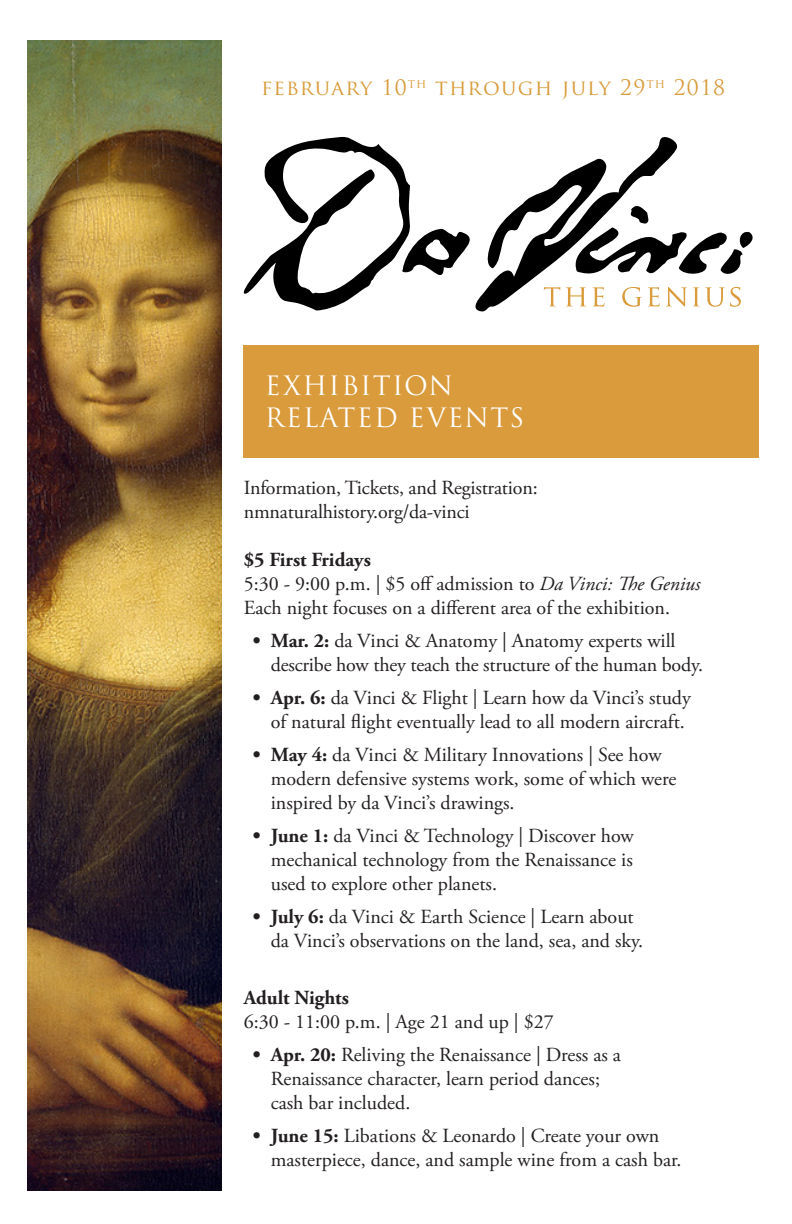
<style>
.page{position:relative;width:792px;height:1224px;background:#fff}
.page>*{position:absolute;margin:0;border:0;box-sizing:border-box;transform-origin:0 0}
.t1{font:26px/31.2px "Trajan Pro";letter-spacing:.05em;color:#fff}
.t2{font:20.8px "Trajan Pro";letter-spacing:.06em;color:#d99b3b}
.t3{font:20px/24px "Adobe Garamond Pro";color:#231f20}
.t4{font:700 20px "Adobe Garamond Pro";color:#231f20}
.s1{font-style:italic}
.s2{font-weight:700}
</style>
<div class="page">
<div style="left:244px;top:346px;width:515px;height:112px;background:#d99b3b"></div>
<img style="left:27px;top:40px;width:195px;height:1151px">
<svg style="left:244px;top:137px;width:509px;height:174px"></svg>
<p class="t2" style="left:261px;top:74px;width:465px">february 10<sup>th</sup> through july 29<sup>th</sup> 2018</p>
<p class="t1" style="left:265px;top:370px;width:261px">EXHIBITION<br>RELATED EVENTS</p>
<p class="t3" style="left:244px;top:476px;width:295px">Information, Tickets, and Registration: nmnaturalhistory.org/da-vinci</p>
<p class="t4" style="left:244px;top:548px;width:129px">$5 First Fridays</p>
<p class="t3" style="left:244px;top:572px;width:458px">5:30 - 9:00 p.m. | $5 off admission to <span class="s1">Da Vinci: The Genius</span></p>
<p class="t3" style="left:244px;top:596px;width:428px">Each night focuses on a different area of the exhibition.</p>
<p class="t3" style="left:271px;top:629px;width:434px;text-indent:-18px"><span class="s2">• Mar. 2:</span> da Vinci &amp; Anatomy | Anatomy experts will describe how they teach the structure of the human body.</p>
<p class="t3" style="left:253px;top:686px;width:440px;text-align:center"><span class="s2">• Apr. 6:</span> da Vinci &amp; Flight | Learn how da Vinci’s study of natural flight eventually lead to all modern aircraft.</p>
<p class="t3" style="left:271px;top:743px;width:407px;text-indent:-18px"><span class="s2">• May 4:</span> da Vinci &amp; Military Innovations | See how modern defensive systems work, some of which were inspired by da Vinci’s drawings.</p>
<p class="t3" style="left:271px;top:824px;width:364px;text-align:justify;text-indent:-18px"><span class="s2">• June 1:</span> da Vinci &amp; Technology | Discover how mechanical technology from the Renaissance is used to explore other planets.</p>
<p class="t3" style="left:271px;top:905px;width:374px;text-indent:-18px"><span class="s2">• July 6:</span> da Vinci &amp; Earth Science | Learn about da Vinci’s observations on the land, sea, and sky.</p>
<p class="t4" style="left:244px;top:986px;width:107px">Adult Nights</p>
<p class="t3" style="left:244px;top:1010px;width:311px">6:30 - 11:00 p.m. | Age 21 and up | $27</p>
<p class="t3" style="left:271px;top:1043px;width:352px;text-indent:-18px"><span class="s2">• Apr. 20:</span> Reliving the Renaissance | Dress as a<br>Renaissance character, learn period dances; cash bar included.</p>
<p class="t3" style="left:271px;top:1124px;width:412px;text-indent:-18px"><span class="s2">• June 15:</span> Libations &amp; Leonardo | Create your own masterpiece, dance, and sample wine from a cash bar.</p>
</div>
